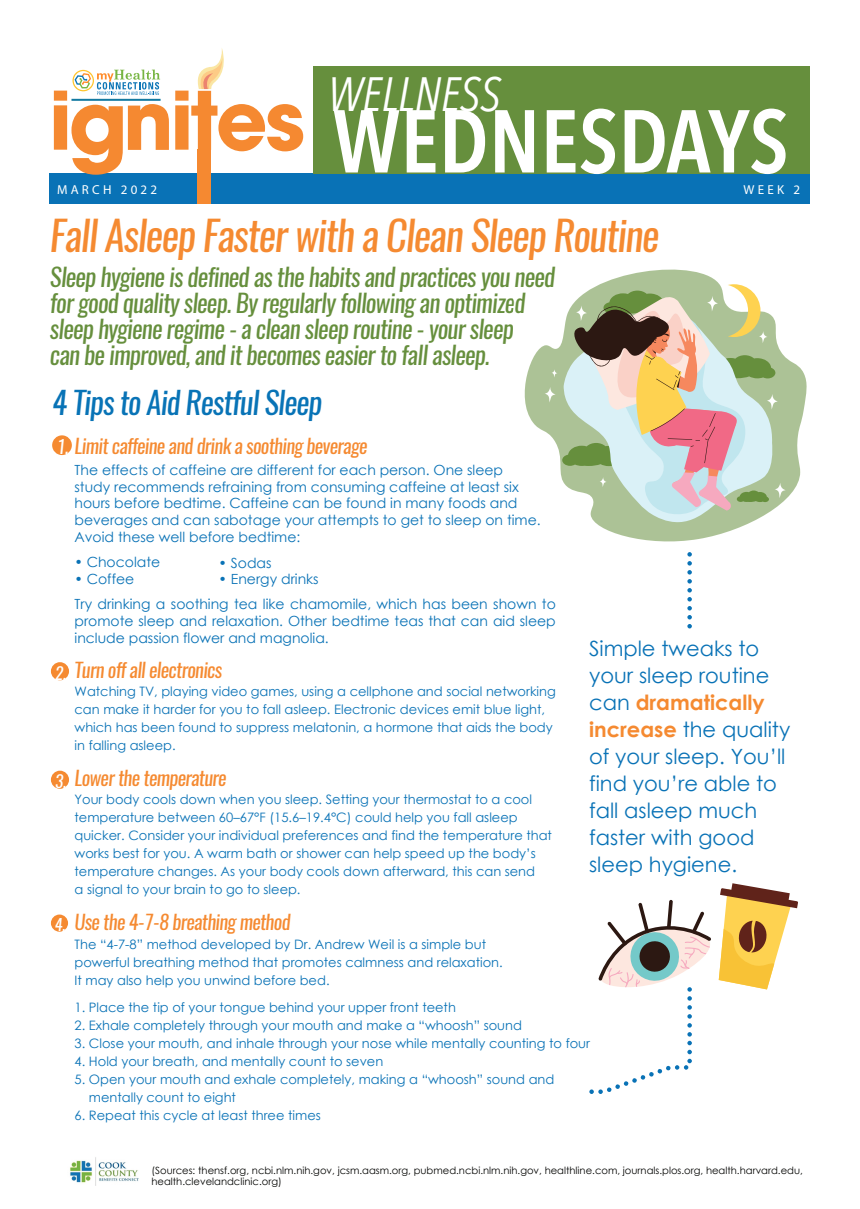
<style>
.page{position:relative;width:860px;height:1209px;background:#fff}
.page>*{position:absolute;margin:0;border:0;box-sizing:border-box;transform-origin:0 0}
.t1{font:600 88px "Avenir Next Condensed";color:#fff}
.t2{font:italic 48px "Avenir Next Condensed";letter-spacing:-.01em;color:#fff}
.t3{font:italic 41px "Oswald";letter-spacing:-.03em;color:#f58a31}
.t4{font:italic 31px "Oswald";letter-spacing:-.03em;color:#0873b6}
.t5{font:italic 25px/26px "Oswald";letter-spacing:-.03em;color:#668f3d}
.t6{font:21px/27px "Century Gothic";color:#0972b6}
.t7{font:italic 20px "Oswald";letter-spacing:-.03em;color:#f58a31}
.t8{font:italic 16.9px "Oswald";color:#fff}
.t9{font:italic 16px "Oswald";color:#fff}
.t10{font:14px/16.8px "Century Gothic";color:#0972b6}
.t11{font:13px/18px "Century Gothic";color:#0972b6}
.t12{font:13px "Myriad Pro";letter-spacing:.25em;color:#fff}
.t13{font:10px/11px "Century Gothic";color:#040503}
.s1{font-size:18.3px;color:#fff}
.s2{font-weight:700;color:#f58a31}
</style>
<div class="page">
<img style="left:70px;top:1157px;width:69px;height:28px">
<div style="left:50px;top:173px;width:760px;height:31px;background:#0972b6"></div>
<div style="left:198px;top:149px;width:13px;height:55px;background:#f58931"></div>
<svg style="left:54px;top:48px;width:249px;height:127px"></svg>
<div style="left:313px;top:67px;width:497px;height:107px;background:#668f3d"></div>
<svg style="left:525px;top:269px;width:281px;height:272px"></svg>
<svg style="left:803px;top:456px;width:3px;height:9px"></svg>
<svg style="left:564px;top:517px;width:209px;height:6px"></svg>
<svg style="left:545px;top:284px;width:241px;height:233px;background:#c5c3ad"></svg>
<div style="left:52px;top:435px;width:20px;height:20px;background:#f58a31;border-radius:50%"></div>
<div style="left:51px;top:662px;width:18px;height:18px;background:#f58a31;border-radius:50%"></div>
<div style="left:51px;top:770px;width:18px;height:19px;background:#f58a31;border-radius:50%"></div>
<div style="left:51px;top:914px;width:17px;height:17px;background:#f58a31;border-radius:50%"></div>
<svg style="left:589px;top:552px;width:209px;height:542px"></svg>
<svg style="left:598px;top:900px;width:113px;height:163px"></svg>
<p class="t12" style="left:57px;top:182px;width:102px">MARCH 2022</p>
<h2 class="t2" style="left:328px;top:65px;width:174px">WELLNESS</h2>
<h1 class="t1" style="left:333px;top:66px;width:458px">WEDNESDAYS</h1>
<p class="t12" style="left:743px;top:182px;width:58px">WEEK 2</p>
<h3 class="t3" style="left:50px;top:207px;width:611px">Fall Asleep Faster with a Clean Sleep Routine</h3>
<h3 class="t5" style="left:50px;top:264px;width:507px">Sleep hygiene is defined as the habits and practices you need for good quality sleep. By regularly following an optimized sleep hygiene regime - a clean sleep routine - your sleep<br>can be improved, and it becomes easier to fall asleep.</h3>
<h3 class="t4" style="left:52px;top:381px;width:272px">4 Tips to Aid Restful Sleep</h3>
<h3 class="t7" style="left:57px;top:432px;width:312px"><span class="s1">1.</span> Limit caffeine and drink a soothing beverage</h3>
<p class="t10" style="left:75px;top:461px;width:468px">The effects of caffeine are different for each person. One sleep study recommends refraining from consuming caffeine at least six hours before bedtime. Caffeine can be found in many foods and beverages and can sabotage your attempts to get to sleep on time.<br>Avoid these well before bedtime:</p>
<p class="t10" style="left:74px;top:554px;width:87px">• Chocolate</p>
<p class="t10" style="left:74px;top:570px;width:61px">• Coffee</p>
<p class="t10" style="left:219px;top:554px;width:55px">• Sodas</p>
<p class="t10" style="left:219px;top:570px;width:102px">• Energy drinks</p>
<p class="t8" style="left:55px;top:661px;width:13px">2.</p>
<p class="t8" style="left:55px;top:769px;width:13px">3.</p>
<p class="t9" style="left:55px;top:913px;width:12px">4.</p>
<p class="t10" style="left:75px;top:595px;width:483px;text-align:justify">Try drinking a soothing tea like chamomile, which has been shown to promote sleep and relaxation. Other bedtime teas that can aid sleep include passion flower and magnolia.</p>
<h3 class="t7" style="left:75px;top:656px;width:149px">Turn off all electronics</h3>
<p class="t11" style="left:75px;top:682px;width:483px">Watching TV, playing video games, using a cellphone and social networking can make it harder for you to fall asleep. Electronic devices emit blue light, which has been found to suppress melatonin, a hormone that aids the body in falling asleep.</p>
<h3 class="t7" style="left:75px;top:764px;width:154px">Lower the temperature</h3>
<p class="t11" style="left:75px;top:790px;width:479px">Your body cools down when you sleep. Setting your thermostat to a cool temperature between 60–67°F (15.6–19.4°C) could help you fall asleep quicker. Consider your individual preferences and find the temperature that works best for you. A warm bath or shower can help speed up the body’s temperature changes. As your body cools down afterward, this can send<br>a signal to your brain to go to sleep.</p>
<h3 class="t7" style="left:75px;top:907px;width:217px">Use the 4-7-8 breathing method</h3>
<p class="t11" style="left:75px;top:934px;width:430px">The “4-7-8” method developed by Dr. Andrew Weil is a simple but powerful breathing method that promotes calmness and relaxation.<br>It may also help you unwind before bed.</p>
<p class="t11" style="left:75px;top:997px;width:383px">1. Place the tip of your tongue behind your upper front teeth</p>
<p class="t11" style="left:75px;top:1015px;width:449px">2. Exhale completely through your mouth and make a “whoosh” sound</p>
<p class="t11" style="left:75px;top:1033px;width:517px">3. Close your mouth, and inhale through your nose while mentally counting to four</p>
<p class="t11" style="left:75px;top:1051px;width:310px">4. Hold your breath, and mentally count to seven</p>
<p class="t11" style="left:89px;top:1069px;width:467px;text-indent:-14px">5. Open your mouth and exhale completely, making a “whoosh” sound and mentally count to eight</p>
<p class="t11" style="left:75px;top:1105px;width:248px">6. Repeat this cycle at least three times</p>
<h3 class="t6" style="left:589px;top:634px;width:203px">Simple tweaks to your sleep routine can <span class="s2">dramatically increase</span> the quality of your sleep. You’ll find you’re able to fall asleep much faster with good sleep hygiene.</h3>
<p class="t13" style="left:151px;top:1164px;width:653px">(Sources: thensf.org, ncbi.nlm.nih.gov, jcsm.aasm.org, pubmed.ncbi.nlm.nih.gov, healthline.com, journals.plos.org, health.harvard.edu, health.clevelandclinic.org)</p>
</div>
